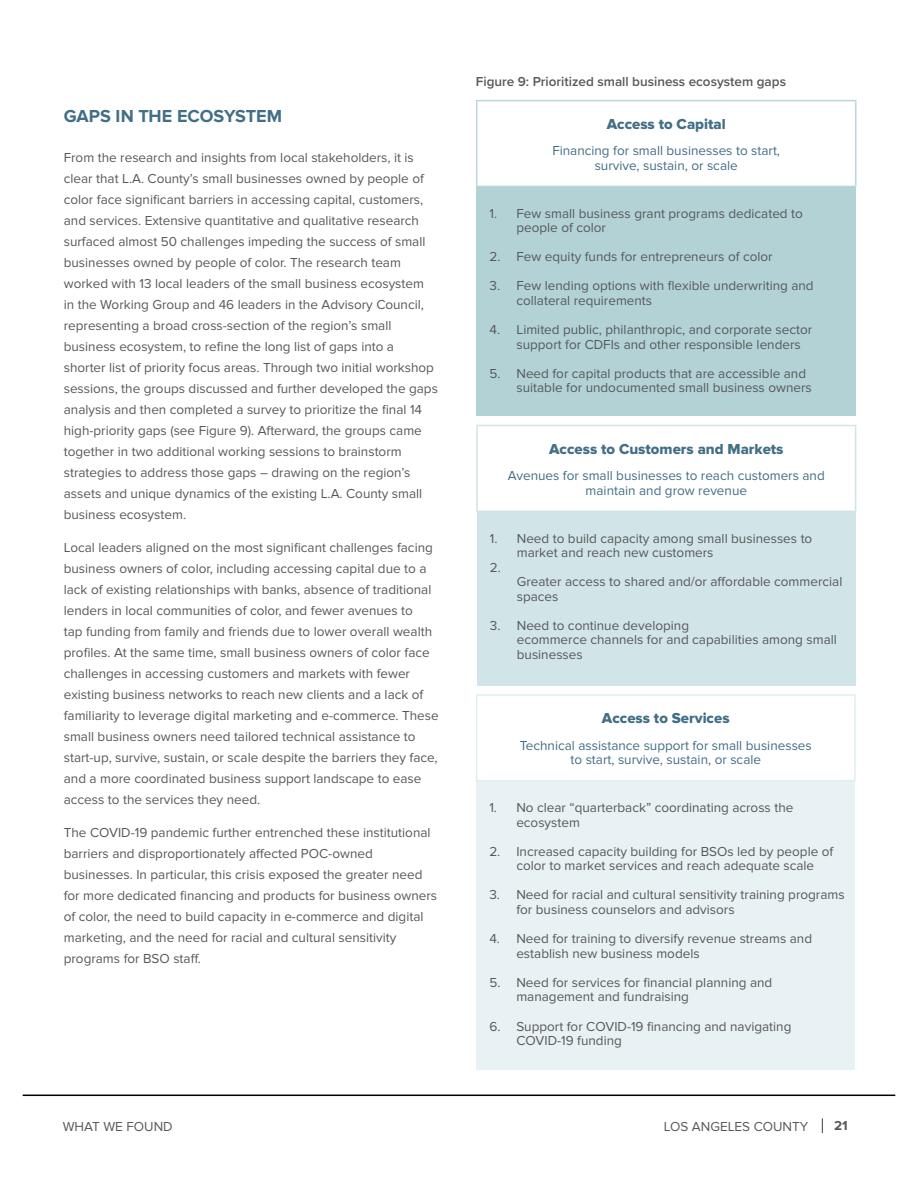
<style>
.page{position:relative;width:918px;height:1188px;background:#fff}
.page>*{position:absolute;margin:0;border:0;box-sizing:border-box;transform-origin:0 0}
.t1{font:700 18px "Proxima Nova";letter-spacing:-.005em;color:#426e86}
.t2{font:15px "Proxima Nova Extrabld";color:#426e86}
.t3{font:13.5px/21px "Proxima Nova";color:#57585a}
.t4{font:13.5px/14.5px "Proxima Nova";color:#426e86;text-align:center}
.t5{font:600 13.5px "Proxima Nova";color:#57585a}
.t6{font:700 13.5px "Proxima Nova";color:#57585a}
</style>
<div class="page">
<svg style="left:822px;top:1118px;width:1px;height:15px"></svg>
<hr style="left:23px;top:1095px;width:872px;height:1px;background:#000">
<div style="left:477px;top:186px;width:379px;height:229px;background:#b3d2d6"></div>
<hr style="left:476px;top:100px;width:380px;height:1px;background:#bad6da">
<hr style="left:476px;top:101px;width:1px;height:85px;background:#bad6da">
<hr style="left:855px;top:101px;width:1px;height:85px;background:#bad6da">
<hr style="left:476px;top:186px;width:380px;height:1px;background:#bad6da">
<div style="left:477px;top:511px;width:379px;height:175px;background:#d1e4e7"></div>
<hr style="left:476px;top:425px;width:380px;height:1px;background:#d1e4e7">
<hr style="left:476px;top:426px;width:2px;height:85px;background:#d1e4e7">
<hr style="left:855px;top:426px;width:1px;height:85px;background:#d1e4e7">
<hr style="left:476px;top:511px;width:380px;height:1px;background:#d1e4e7">
<div style="left:477px;top:781px;width:378px;height:289px;background:#e8f1f3"></div>
<hr style="left:476px;top:694px;width:380px;height:2px;background:#e0edef">
<hr style="left:476px;top:696px;width:1px;height:84px;background:#e0edef">
<hr style="left:854px;top:696px;width:2px;height:84px;background:#e0edef">
<hr style="left:476px;top:780px;width:380px;height:2px;background:#e0edef">
<h1 class="t1" style="left:64px;top:106px;width:220px">GAPS IN THE ECOSYSTEM</h1>
<p class="t3" style="left:64px;top:147px;width:376px">From the research and insights from local stakeholders, it is clear that L.A. County’s small businesses owned by people of color face significant barriers in accessing capital, customers, and services. Extensive quantitative and qualitative research surfaced almost 50 challenges impeding the success of small businesses owned by people of color. The research team worked with 13 local leaders of the small business ecosystem<br>in the Working Group and 46 leaders in the Advisory Council, representing a broad cross-section of the region’s small business ecosystem, to refine the long list of gaps into a shorter list of priority focus areas. Through two initial workshop sessions, the groups discussed and further developed the gaps analysis and then completed a survey to prioritize the final 14 high-priority gaps (see Figure 9). Afterward, the groups came together in two additional working sessions to brainstorm strategies to address those gaps – drawing on the region’s assets and unique dynamics of the existing L.A. County small business ecosystem.</p>
<p class="t3" style="left:64px;top:537px;width:377px">Local leaders aligned on the most significant challenges facing business owners of color, including accessing capital due to a lack of existing relationships with banks, absence of traditional lenders in local communities of color, and fewer avenues to<br>tap funding from family and friends due to lower overall wealth profiles. At the same time, small business owners of color face challenges in accessing customers and markets with fewer existing business networks to reach new clients and a lack of familiarity to leverage digital marketing and e-commerce. These small business owners need tailored technical assistance to start-up, survive, sustain, or scale despite the barriers they face, and a more coordinated business support landscape to ease access to the services they need.</p>
<p class="t3" style="left:64px;top:822px;width:375px">The COVI D-19 pandemic further entrenched these institutional barriers and disproportionately affected POC-owned businesses. I n particular, this crisis exposed the greater need for more dedicated financing and products for business owners of color, the need to build capacity in e-commerce and digital marketing, and the need for racial and cultural sensitivity programs for BSO staff.</p>
<p class="t5" style="left:476px;top:71px;width:312px">Figure 9: Prioritized small business ecosystem gaps</p>
<p class="t2" style="left:607px;top:115px;width:121px">Access to Capital</p>
<p class="t4" style="left:552px;top:144px;width:229px">Financing for small businesses to start, survive, sustain, or scale</p>
<p class="t3" style="left:516px;top:206px;width:288px;line-height:14.5px;text-indent:-27px">1. Few small business grant programs dedicated to people of color</p>
<p class="t3" style="left:489px;top:247px;width:285px">2. Few equity funds for entrepreneurs of color</p>
<p class="t3" style="left:516px;top:279px;width:299px;line-height:14.5px;text-indent:-27px">3. Few lending options with flexible underwriting and collateral requirements</p>
<p class="t3" style="left:516px;top:323px;width:297px;line-height:14.5px;text-indent:-27px">4. Limited public, philanthropic, and corporate sector support for CDFIs and other responsible lenders</p>
<p class="t3" style="left:516px;top:366px;width:297px;line-height:14.5px;text-indent:-27px">5. Need for capital products that are accessible and suitable for undocumented small business owners</p>
<p class="t2" style="left:549px;top:440px;width:236px">Access to Customers and Markets</p>
<p class="t4" style="left:508px;top:469px;width:318px">Avenues for small businesses to reach customers and maintain and grow revenue</p>
<p class="t3" style="left:490px;top:528px;width:324px">1. Need to build capacity among small businesses to</p>
<p class="t3" style="left:517px;top:542px;width:198px">market and reach new customers</p>
<p class="t3" style="left:490px;top:557px;width:13px">2.</p>
<p class="t3" style="left:517px;top:571px;width:327px">Greater access to shared and/or affordable commercial</p>
<p class="t3" style="left:517px;top:586px;width:43px">spaces</p>
<p class="t3" style="left:517px;top:618px;width:322px;line-height:14.5px;text-indent:-27px">3. Need to continue developing<br>ecommerce channels for and capabilities among small businesses</p>
<p class="t2" style="left:602px;top:710px;width:129px">Access to Services</p>
<p class="t4" style="left:520px;top:738px;width:294px">Technical assistance support for small businesses to start, survive, sustain, or scale</p>
<p class="t3" style="left:516px;top:800px;width:279px;line-height:14.5px;text-indent:-27px">1. No clear “quarterback” coordinating across the ecosystem</p>
<p class="t3" style="left:489px;top:844px;width:345px;line-height:14.5px;text-align:center">2. I ncreased capacity building for BSOs led by people of color to market services and reach adequate scale</p>
<p class="t3" style="left:516px;top:888px;width:330px;line-height:14.5px;text-indent:-27px">3. Need for racial and cultural sensitivity training programs for business counselors and advisors</p>
<p class="t3" style="left:516px;top:932px;width:297px;line-height:14.5px;text-indent:-27px">4. N eed for training to diversify revenue streams and establish new business models</p>
<p class="t3" style="left:516px;top:975px;width:257px;line-height:14.5px;text-indent:-27px">5. Need for services for financial planning and management and fundraising</p>
<p class="t3" style="left:516px;top:1019px;width:277px;line-height:14.5px;text-indent:-27px">6. Support for COVI D-19 financing and navigating<br>COVI D-19 funding</p>
<p class="t3" style="left:63px;top:1116px;width:110px">What We Fo und</p>
<p class="t3" style="left:664px;top:1116px;width:146px">LOS ANGELES COUNTY</p>
<p class="t6" style="left:834px;top:1118px;width:15px">21</p>
</div>
